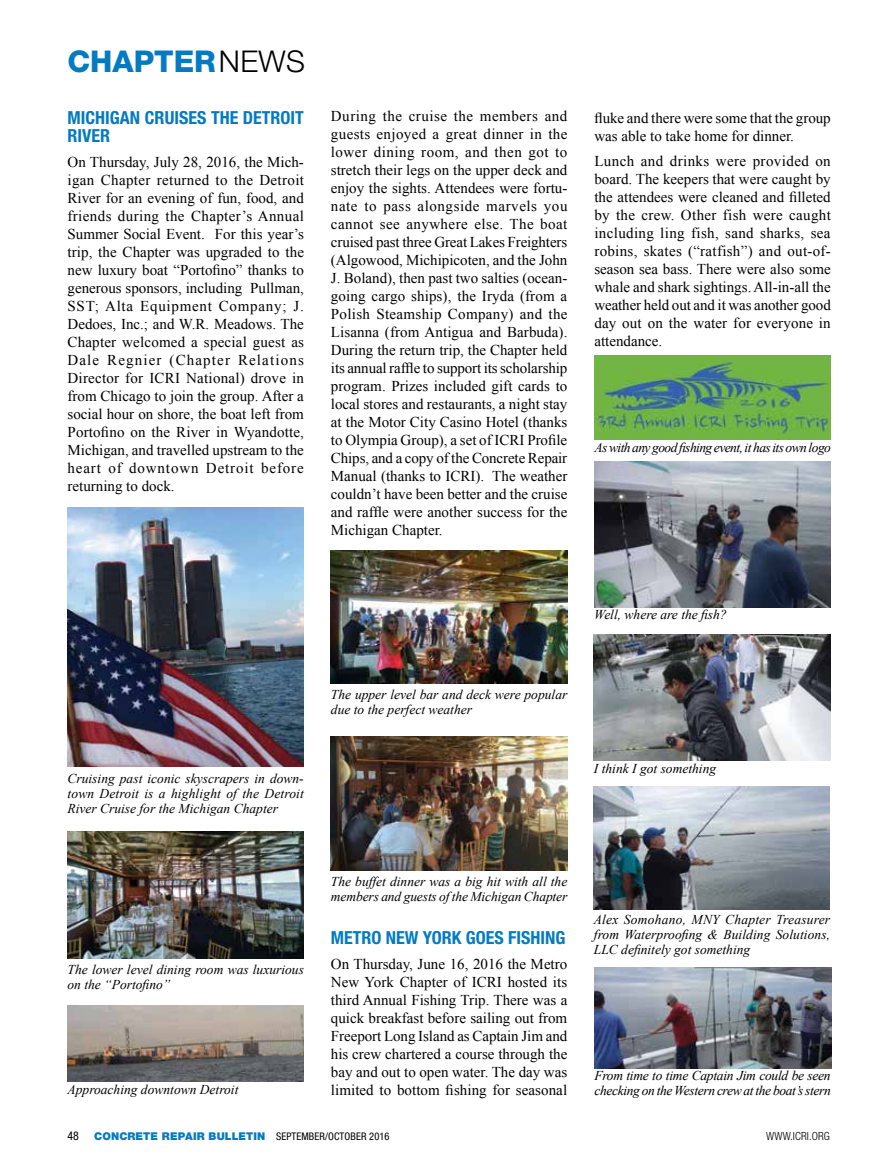
<style>
.page{position:relative;width:878px;height:1175px;background:#fff}
.page>*{position:absolute;margin:0;border:0;box-sizing:border-box;transform-origin:0 0}
.t1{font:800 30px "Helvetica Neue LT Std";color:#047bc1}
.t2{font:700 condensed 18px/18px "Helvetica Neue LT Std";color:#047bc1}
.t3{font:15px/18px "Times New Roman";color:#000;text-align:justify}
.t4{font:italic 13.5px/15px "Times New Roman";color:#000}
.t5{font:italic 13.5px/15px "Times New Roman";letter-spacing:-.025em;color:#000}
.t6{font:italic 13.5px "Times New Roman";letter-spacing:-.04em;color:#000}
.t7{font:condensed 12px "Helvetica Neue LT Std";color:#000}
.t8{font:300 condensed 11.25px "Helvetica Neue LT Std";letter-spacing:.01em;color:#000}
.t9{font:900 10.8px "Helvetica Neue LT Std";letter-spacing:.01em;color:#047bc1}
.s1{font-weight:300;color:#000}
.s2{font-weight:400;font-stretch:condensed;font-size:10.5px;color:#000}
</style>
<div class="page">
<img style="left:68px;top:507px;width:236px;height:259px">
<img style="left:68px;top:832px;width:236px;height:126px">
<img style="left:331px;top:550px;width:236px;height:133px">
<img style="left:68px;top:1005px;width:236px;height:76px">
<img style="left:331px;top:736px;width:236px;height:134px">
<img style="left:594px;top:356px;width:236px;height:83px">
<img style="left:594px;top:461px;width:236px;height:146px">
<img style="left:593px;top:786px;width:236px;height:123px">
<img style="left:594px;top:968px;width:237px;height:100px">
<img style="left:594px;top:635px;width:236px;height:125px">
<h1 class="t1" style="left:68px;top:43px;width:239px">CHAPTER<span class="s1">NEWS</span></h1>
<p class="t2" style="left:68px;top:109px;width:238px">MICHIGAN CRUISES THE DETROIT<br>RIVER</p>
<p class="t3" style="left:67px;top:153px;width:238px">On Thursday, July 28, 2016, the Mich&shy;igan Chapter returned to the Detroit River for an evening of fun, food, and friends during the Chapter’s Annual Summer Social Event. For this year’s trip, the Chapter was upgraded to the new luxury boat “Portofino” thanks to generous sponsors, including Pullman, SST; Alta Equipment Company; J.<br>Dedoes, Inc.; and W.R. Meadows. The Chapter welcomed a special guest as Dale Regnier (Chapter Relations Director for ICRI National) drove in from Chicago to join the group. After a social hour on shore, the boat left from Portofino on the River in Wyandotte, Michigan, and travelled upstream to the heart of downtown Detroit before returning to dock.</p>
<p class="t3" style="left:331px;top:107px;width:238px">During the cruise the members and guests enjoyed a great dinner in the lower dining room, and then got to stretch their legs on the upper deck and enjoy the sights. Attendees were fortu&shy;nate to pass alongside marvels you cannot see anywhere else. The boat cruised past three Great Lakes Freighters (Algowood, Michipicoten, and the John J. Boland), then past two salties (ocean&shy;going cargo ships), the Iryda (from a Polish Steamship Company) and the Lisanna (from Antigua and Barbuda).<br>During the return trip, the Chapter held its annual raffle to support its scholarship program. Prizes included gift cards to local stores and restaurants, a night stay at the Motor City Casino Hotel (thanks to Olympia Group), a set of ICRI Profile Chips, and a copy of the Concrete Repair Manual (thanks to ICRI). The weather couldn’t have been better and the cruise and raffle were another success for the Michigan Chapter.</p>
<p class="t3" style="left:594px;top:108px;width:238px">fluke and there were some that the group was able to take home for dinner.</p>
<p class="t3" style="left:594px;top:151px;width:238px">Lunch and drinks were provided on board. The keepers that were caught by the attendees were cleaned and filleted by the crew. Other fish were caught including ling fish, sand sharks, sea robins, skates (“ratfish”) and out-of&shy;season sea bass. There were also some whale and shark sightings. All-in-all the weather held out and it was another good day out on the water for everyone in attendance.</p>
<p class="t6" style="left:594px;top:438px;width:238px">As with any good fishing event, it has its own logo</p>
<p class="t4" style="left:594px;top:607px;width:134px">Well, where are the fish?</p>
<p class="t4" style="left:68px;top:771px;width:238px;text-align:justify">Cruising past iconic skyscrapers in down&shy;town Detroit is a highlight of the Detroit River Cruise for the Michigan Chapter</p>
<p class="t4" style="left:68px;top:961px;width:238px">The lower level dining room was luxurious on the “Portofino”</p>
<p class="t4" style="left:68px;top:1082px;width:172px">Approaching downtown Detroit</p>
<p class="t4" style="left:331px;top:686px;width:238px">The upper level bar and deck were popular due to the perfect weather</p>
<p class="t4" style="left:594px;top:761px;width:124px">I think I got something</p>
<p class="t4" style="left:331px;top:874px;width:238px">The buffet dinner was a big hit with all the members and guests of the Michigan Chapter</p>
<p class="t2" style="left:331px;top:928px;width:236px">METRO NEW YORK GOES FISHING</p>
<p class="t3" style="left:331px;top:955px;width:238px">On Thursday, June 16, 2016 the Metro New York Chapter of ICRI hosted its third Annual Fishing Trip. There was a quick breakfast before sailing out from Freeport Long Island as Captain Jim and his crew chartered a course through the bay and out to open water. The day was limited to bottom fishing for seasonal</p>
<p class="t4" style="left:594px;top:911px;width:238px;text-align:justify">Alex Somohano, MNY Chapter Treasurer from Waterproofing &amp; Building Solutions, LLC definitely got something</p>
<p class="t5" style="left:594px;top:1067px;width:238px">From time to time Captain Jim could be seen checking on the Western crew at the boat’s stern</p>
<p class="t7" style="left:68px;top:1129px;width:13px">48</p>
<p class="t9" style="left:94px;top:1130px;width:297px">CONCRETE REPAIR BULLETIN <span class="s2">SEPTEMBER/OCTOBER 2016</span></p>
<p class="t8" style="left:766px;top:1129px;width:65px">WWW.ICRI.ORG</p>
</div>
